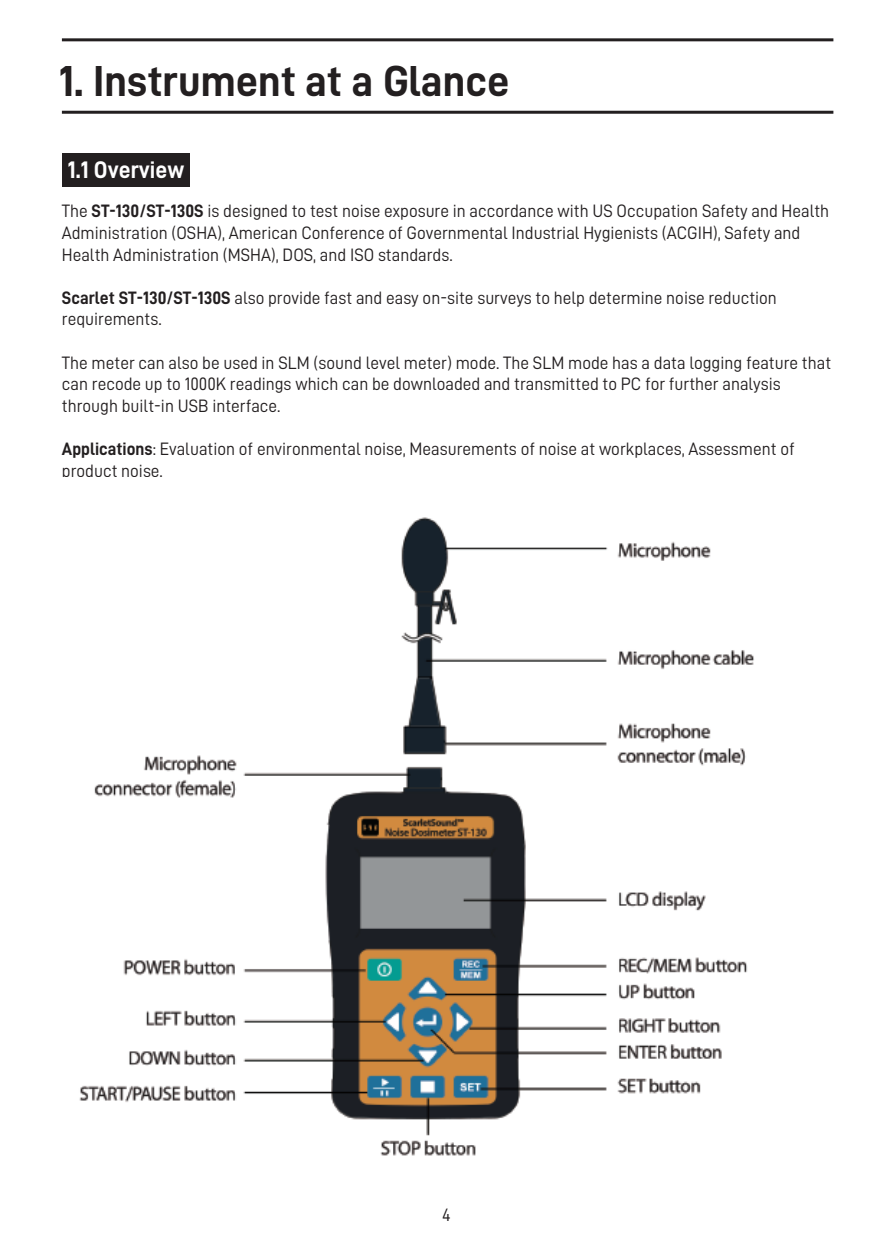
<style>
.page{position:relative;width:893px;height:1259px;background:#fff}
.page>*{position:absolute;margin:0;border:0;box-sizing:border-box;transform-origin:0 0}
.t1{font:43.5px "D DIN Bold";color:#231f20}
.t2{font:24px "D DIN Bold";color:#fff;scale:.96 1}
.t3{font:18px/21.6px "D DIN";color:#231f20;scale:.96 1}
.s1{font-family:"D DIN Bold"}
</style>
<div class="page">
<div style="left:63px;top:154px;width:127px;height:33px;background:#231f20"></div>
<hr style="left:62px;top:111px;width:771px;height:3px;background:#231f20">
<hr style="left:62px;top:38px;width:771px;height:3px;background:#231f20">
<img style="left:79px;top:517px;width:675px;height:639px">
<h1 class="t1" style="left:59px;top:56px;width:452px">1. Instrument at a Glance</h1>
<h2 class="t2" style="left:68px;top:156px;width:123px">1.1 Overview</h2>
<p class="t3" style="left:62px;top:200px;width:801px">The <span class="s1">ST-130/ST-130S</span> is designed to test noise exposure in accordance with US Occupation Safety and Health<br>Administration (OSHA), American Conference of Governmental Industrial Hygienists (ACGIH), Safety and<br>Health Administration (MSHA), DOS, and ISO standards.</p>
<p class="t3" style="left:62px;top:286px;width:746px"><span class="s1">Scarlet ST-130/ST-130S</span> also provide fast and easy on-site surveys to help determine noise reduction requirements.</p>
<p class="t3" style="left:62px;top:351px;width:803px">The meter can also be used in SLM (sound level meter) mode. The SLM mode has a data logging feature that can recode up to 1000K readings which can be downloaded and transmitted to PC for further analysis through built-in USB interface.</p>
<p class="t3" style="left:62px;top:438px;width:765px"><span class="s1">Applications</span>: Evaluation of environmental noise, Measurements of noise at workplaces, Assessment of product noise.</p>
<p class="t3" style="left:442px;top:1203px;width:10px">4</p>
</div>
